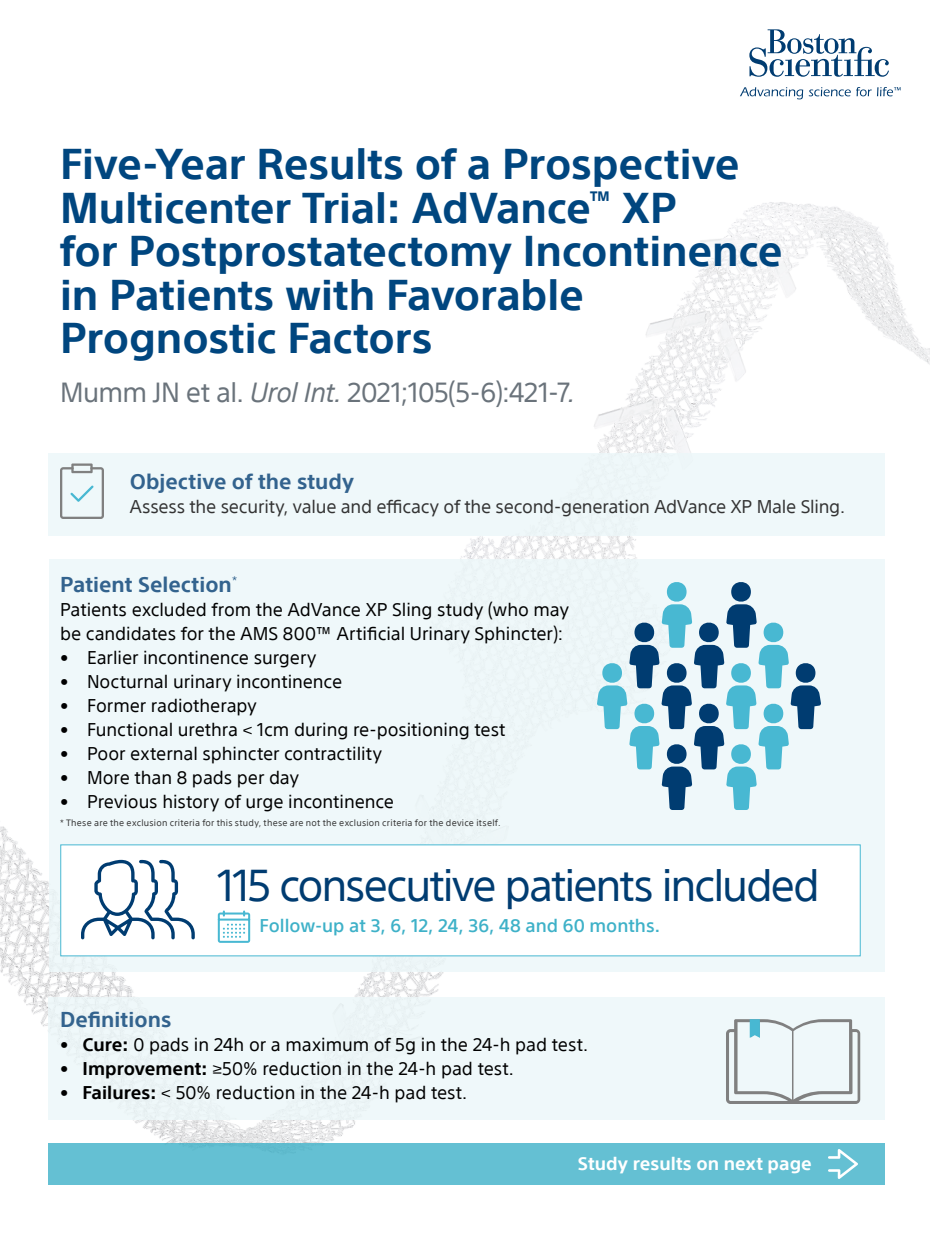
<style>
.page{position:relative;width:930px;height:1245px;background:#fff}
.page>*{position:absolute;margin:0;border:0;box-sizing:border-box;transform-origin:0 0}
.stat{font:43.5px "SST";letter-spacing:-.05em;color:#003c71}
.t1{font:700 42px/43.5px "SST";letter-spacing:-.005em;color:#00467f}
.t2{font:27px "SST";letter-spacing:-.025em;color:#6a737b}
.body{font:700 21px "SST";letter-spacing:.005em;color:#33638e}
.body-2{font:18px/24px "SST";letter-spacing:-.005em;color:#000}
.body-3{font:18px "SST";letter-spacing:-.015em;color:#333}
.stat-2{font:500 18px "SST";color:#3eb1c8}
.body-4{font:700 18px "SST";color:#fff}
.body-5{font:9px "SST";letter-spacing:.025em;color:#333}
.s1{font-style:italic}
.s2{font-weight:700}
</style>
<div class="page">
<img style="left:0;top:202px;width:930px;height:942px">
<div style="left:50px;top:560px;width:835px;height:412px;background:#ecf7f9"></div>
<div style="left:48px;top:453px;width:837px;height:83px;background:#ecf7f9"></div>
<div style="left:48px;top:1144px;width:837px;height:41px;background:#64c0d3"></div>
<div style="left:48px;top:998px;width:837px;height:122px;background:#ecf7f9"></div>
<svg style="left:60px;top:464px;width:44px;height:55px"></svg>
<div style="left:60px;top:844px;width:801px;height:112px;background:#fff"></div>
<svg style="left:81px;top:860px;width:114px;height:79px"></svg>
<svg style="left:726px;top:1019px;width:134px;height:85px"></svg>
<svg style="left:597px;top:582px;width:224px;height:228px"></svg>
<svg style="left:218px;top:911px;width:32px;height:32px"></svg>
<svg style="left:828px;top:1149px;width:30px;height:30px"></svg>
<svg style="left:749px;top:29px;width:140px;height:48px"></svg>
<svg style="left:740px;top:87px;width:63px;height:12px"></svg>
<svg style="left:809px;top:87px;width:92px;height:9px"></svg>
<h1 class="t1" style="left:60px;top:142px;width:724px">Five-Year Results of a Prospective<br>Multicenter Trial: AdVance<sup>™</sup> XP<br>for Postprostatectomy Incontinence in Patients with Favorable<br>Prognostic Factors</h1>
<h2 class="t2" style="left:60px;top:376px;width:517px">Mumm JN et al. <span class="s1">Urol Int.</span> 2021;105(5-6):421-7<span class="s1">.</span></h2>
<p class="body" style="left:130px;top:469px;width:226px">Objective of the study</p>
<p class="body-3" style="left:130px;top:496px;width:717px">Assess the security, value and efficacy of the second-generation AdVance XP Male Sling.</p>
<p class="body" style="left:60px;top:572px;width:179px">Patient Selection<sup>*</sup></p>
<p class="body-2" style="left:60px;top:598px;width:510px">Patients excluded from the AdVance XP Sling study (who may be candidates for the AMS 800™ Artificial Urinary Sphincter):</p>
<p class="body-2" style="left:60px;top:646px;width:258px">• Earlier incontinence surgery</p>
<p class="body-2" style="left:60px;top:670px;width:284px">• Nocturnal urinary incontinence</p>
<p class="body-2" style="left:60px;top:694px;width:198px">• Former radiotherapy</p>
<p class="body-2" style="left:60px;top:718px;width:447px">• Functional urethra &lt; 1cm during re-positioning test</p>
<p class="body-2" style="left:60px;top:742px;width:323px">• Poor external sphincter contractility</p>
<p class="body-2" style="left:60px;top:766px;width:240px">• More than 8 pads per day</p>
<p class="body-2" style="left:60px;top:790px;width:336px">• Previous history of urge incontinence</p>
<p class="body-5" style="left:60px;top:818px;width:442px">* These are the exclusion criteria for this study, these are not the exclusion criteria for the device itself.</p>
<p class="stat" style="left:218px;top:860px;width:604px">115 consecutive patients included</p>
<p class="stat-2" style="left:260px;top:915px;width:402px">Follow-up at 3, 6, 12, 24, 36, 48 and 60 months.</p>
<p class="body" style="left:60px;top:1007px;width:113px">Definitions</p>
<p class="body-2" style="left:60px;top:1033px;width:530px"><span class="s2">• Cure:</span> 0 pads in 24h or a maximum of 5g in the 24-h pad test.</p>
<p class="body-2" style="left:60px;top:1057px;width:455px"><span class="s2">• Improvement:</span> ≥50% reduction in the 24-h pad test.</p>
<p class="body-2" style="left:60px;top:1081px;width:409px"><span class="s2">• Failures:</span> &lt; 50% reduction in the 24-h pad test.</p>
<p class="body-4" style="left:578px;top:1153px;width:235px">Study results on next page</p>
</div>
